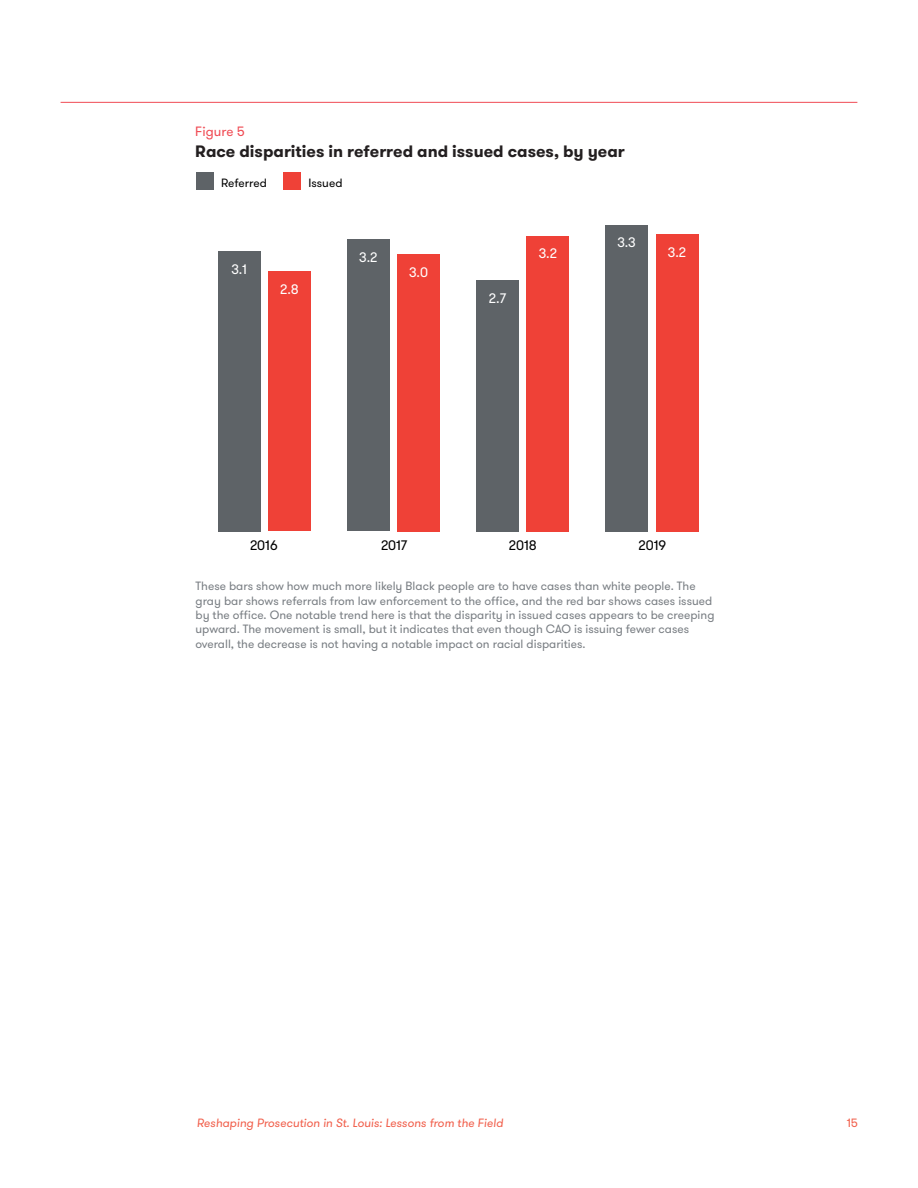
<style>
.page{position:relative;width:918px;height:1188px;background:#fff}
.page>*{position:absolute;margin:0;border:0;box-sizing:border-box;transform-origin:0 0}
.t1{font:700 16.5px "GT Walsheim";color:#231f20}
.t2{font:13.8px "GT Walsheim";color:#fff}
.t3{font:13.8px "GT Walsheim";color:#000}
.t4{font:13.5px "GT Walsheim";color:#f04b54}
.t5{font:12px/14.4px "GT Walsheim";color:#797e83}
.t6{font:italic 12px "GT Walsheim";color:#f15f4b}
.t7{font:12px "GT Walsheim";color:#000}
.t8{font:12px "GT Walsheim";color:#f15f4b}
</style>
<div class="page">
<hr style="left:61px;top:102px;width:796px;height:1px;background:#f04b54">
<div style="left:196px;top:172px;width:18px;height:18px;background:#5e6367"></div>
<div style="left:283px;top:172px;width:18px;height:18px;background:#ef4137"></div>
<div style="left:218px;top:251px;width:43px;height:280px;background:#5e6367"></div>
<div style="left:268px;top:272px;width:43px;height:259px;background:#ef4137"></div>
<div style="left:347px;top:239px;width:43px;height:292px;background:#5e6367"></div>
<div style="left:397px;top:254px;width:43px;height:277px;background:#ef4137"></div>
<div style="left:476px;top:280px;width:43px;height:251px;background:#5e6367"></div>
<div style="left:526px;top:236px;width:43px;height:295px;background:#ef4137"></div>
<div style="left:605px;top:225px;width:43px;height:306px;background:#5e6367"></div>
<div style="left:656px;top:234px;width:42px;height:297px;background:#ef4137"></div>
<p class="t4" style="left:195px;top:123px;width:51px">Figure 5</p>
<h1 class="t1" style="left:195px;top:141px;width:431px">Race disparities in referred and issued cases, by year</h1>
<p class="t7" style="left:221px;top:175px;width:47px">Referred</p>
<p class="t7" style="left:308px;top:175px;width:36px">Issued</p>
<p class="t2" style="left:231px;top:261px;width:17px">3.1</p>
<p class="t2" style="left:280px;top:281px;width:20px">2.8</p>
<p class="t2" style="left:359px;top:249px;width:20px">3.2</p>
<p class="t2" style="left:409px;top:263px;width:20px">3.0</p>
<p class="t2" style="left:489px;top:289px;width:19px">2.7</p>
<p class="t2" style="left:539px;top:245px;width:20px">3.2</p>
<p class="t2" style="left:617px;top:234px;width:20px">3.3</p>
<p class="t2" style="left:668px;top:243px;width:20px">3.2</p>
<p class="t3" style="left:250px;top:537px;width:29px">2016</p>
<p class="t3" style="left:381px;top:537px;width:28px">2017</p>
<p class="t3" style="left:509px;top:537px;width:29px">2018</p>
<p class="t3" style="left:639px;top:537px;width:29px">2019</p>
<p class="t5" style="left:196px;top:579px;width:520px">These bars show how much more likely Black people are to have cases than white people. The gray bar shows referrals from law enforcement to the office, and the red bar shows cases issued by the office. One notable trend here is that the disparity in issued cases appears to be creeping upward. The movement is small, but it indicates that even though CAO is issuing fewer cases overall, the decrease is not having a notable impact on racial disparities.</p>
<p class="t6" style="left:197px;top:1115px;width:308px">Reshaping Prosecution in St. Louis: Lessons from the Field</p>
<p class="t8" style="left:847px;top:1115px;width:13px">15</p>
</div>
